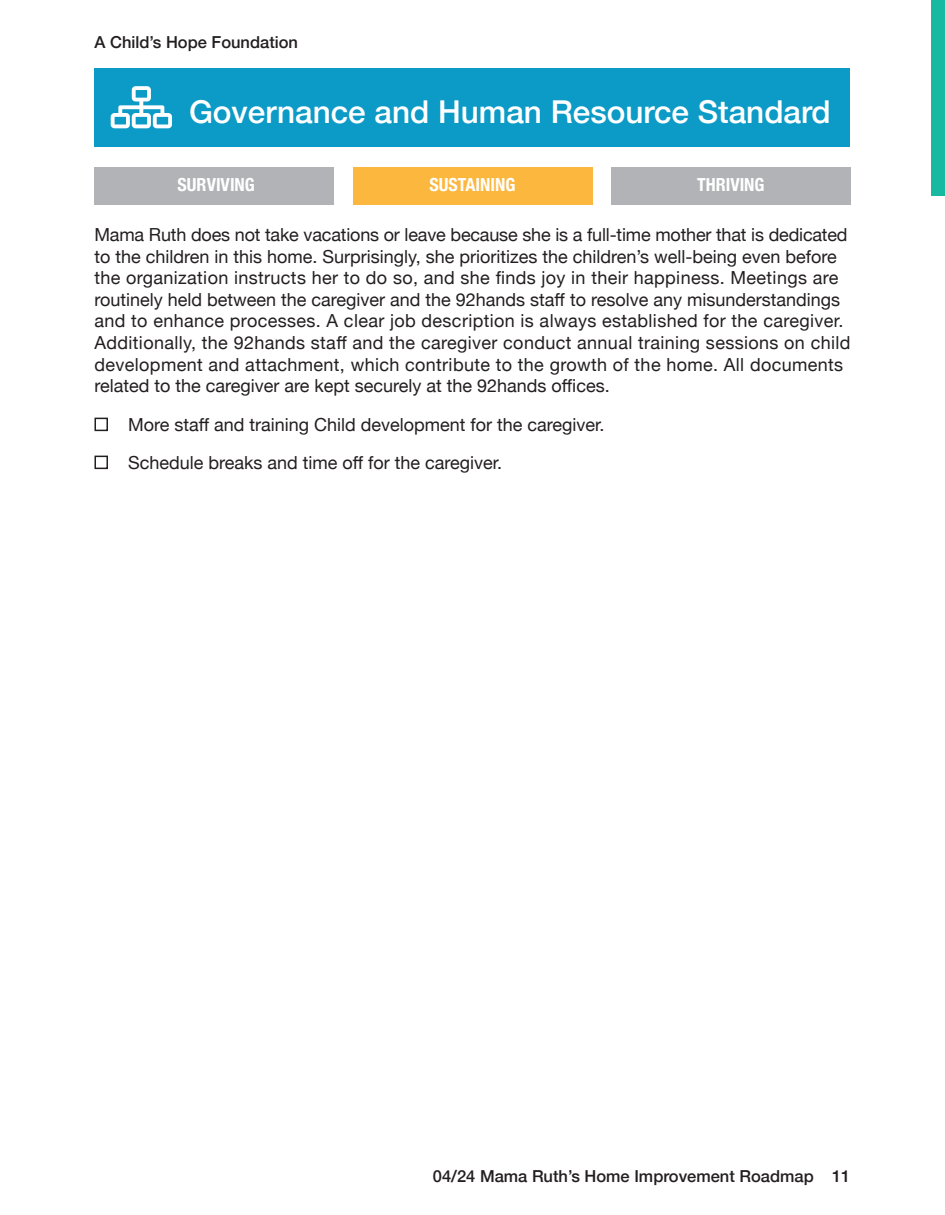
<style>
.page{position:relative;width:945px;height:1215px;background:#fff}
.page>*{position:absolute;margin:0;border:0;box-sizing:border-box;transform-origin:0 0}
.t1{font:500 31.5px "Helvetica Neue";color:#fff}
.Body{font:18px/21.6px "Helvetica Neue";color:#231f20}
.Table_Header{font:700 condensed 18px "Helvetica Neue";color:#fff}
.Numbering{font:500 16.5px "Helvetica Neue";color:#231f20}
</style>
<div class="page">
<div style="left:94px;top:68px;width:756px;height:79px;background:#0c9bc7"></div>
<div style="left:932px;top:0;width:13px;height:195px;background:#17baa0"></div>
<svg style="left:111px;top:86px;width:61px;height:42px"></svg>
<div style="left:94px;top:418px;width:14px;height:13px;border:2px solid #231f20"></div>
<div style="left:94px;top:456px;width:14px;height:13px;border:2px solid #231f20"></div>
<div style="left:94px;top:167px;width:240px;height:38px;background:#b2b3b7"></div>
<div style="left:353px;top:167px;width:239px;height:38px;background:#fcb73e"></div>
<div style="left:611px;top:167px;width:239px;height:38px;background:#b2b3b7"></div>
<p class="Numbering" style="left:94px;top:29px;width:205px">A Child’s Hope Foundation</p>
<h3 class="t1" style="left:189px;top:86px;width:643px">Governance and Human Resource Standard</h3>
<p class="Table_Header" style="left:178px;top:170px;width:79px">SURVIVING</p>
<p class="Table_Header" style="left:430px;top:170px;width:87px">SUSTAINING</p>
<p class="Table_Header" style="left:697px;top:170px;width:69px">THRIVING</p>
<p class="Body" style="left:94px;top:225px;width:757px">Mama Ruth does not take vacations or leave because she is a full-time mother that is dedicated to the children in this home. Surprisingly, she prioritizes the children’s well-being even before the organization instructs her to do so, and she finds joy in their happiness. Meetings are routinely held between the caregiver and the 92hands staff to resolve any misunderstandings and to enhance processes. A clear job description is always established for the caregiver.<br>Additionally, the 92hands staff and the caregiver conduct annual training sessions on child development and attachment, which contribute to the growth of the home. All documents related to the caregiver are kept securely at the 92hands offices.</p>
<p class="Body" style="left:128px;top:415px;width:478px">More staff and training Child development for the caregiver.</p>
<p class="Body" style="left:128px;top:453px;width:376px">Schedule breaks and time off for the caregiver.</p>
<p class="Numbering" style="left:433px;top:1163px;width:419px">04/24 Mama Ruth’s Home Improvement Roadmap 11</p>
</div>
